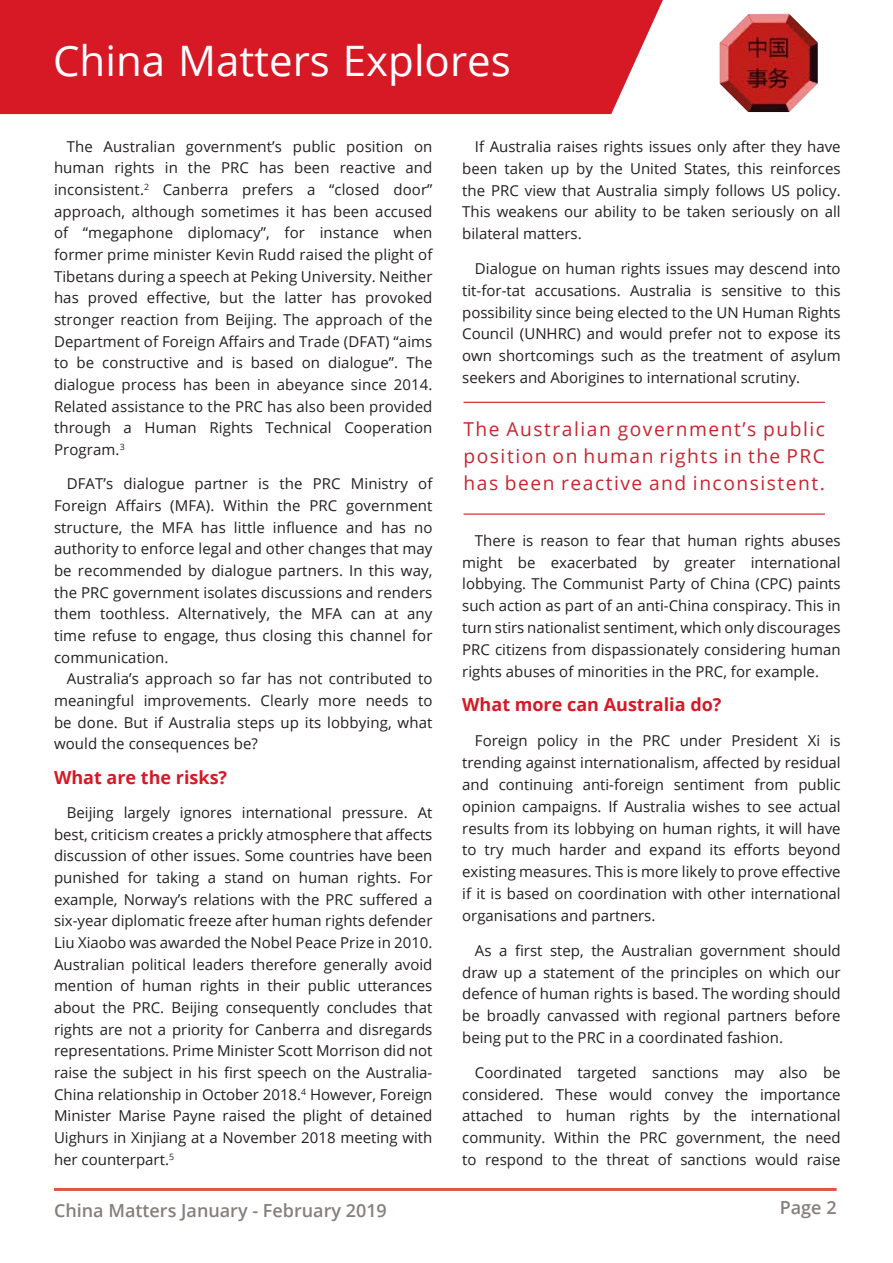
<style>
.page{position:relative;width:893px;height:1263px;background:#fff}
.page>*{position:absolute;margin:0;border:0;box-sizing:border-box;transform-origin:0 0}
.t1{font:42px "Open Sans";color:#fff}
.Breakout_Box{font:19.2px/27px "Open Sans";letter-spacing:.08em;color:#cb242e;text-align:justify}
.Blue_Gyum_Body_June{font:700 18px "Open Sans";color:#d71825}
.t2{font:600 18px "Open Sans";color:#867f7c}
.Blue_Gyum_Body_June-2{font:15px/21.6px "Open Sans";color:#231f20;text-align:justify}
</style>
<div class="page">
<hr style="left:54px;top:1188px;width:783px;height:3px;background:#df5642">
<div style="left:0;top:0;width:663px;height:114px;background:#d71825"></div>
<img style="left:720px;top:14px;width:98px;height:98px">
<hr style="left:463px;top:402px;width:362px;height:1px;background:#d71825">
<hr style="left:463px;top:513px;width:362px;height:2px;background:#d71825">
<p class="t1" style="left:53px;top:32px;width:459px">China Matters Explores</p>
<p class="Blue_Gyum_Body_June-2" style="left:54px;top:135px;width:380px;text-indent:13px">The Australian government’s public position on human rights in the PRC has been reactive and inconsistent.<sup>2</sup> Canberra prefers a “closed door” approach, although sometimes it has been accused of “megaphone diplomacy”, for instance when former prime minister Kevin Rudd raised the plight of Tibetans during a speech at Peking University. Neither has proved effective, but the latter has provoked stronger reaction from Beijing. The approach of the Department of Foreign Affairs and Trade (DFAT) “aims to be constructive and is based on dialogue”. The dialogue process has been in abeyance since 2014.<br>Related assistance to the PRC has also been provided through a Human Rights Technical Cooperation Program.<sup>3</sup></p>
<p class="Blue_Gyum_Body_June-2" style="left:54px;top:473px;width:380px;text-indent:13px">DFAT’s dialogue partner is the PRC Ministry of Foreign Affairs (MFA). Within the PRC government structure, the MFA has little influence and has no authority to enforce legal and other changes that may be recommended by dialogue partners. In this way, the PRC government isolates discussions and renders them toothless. Alternatively, the MFA can at any time refuse to engage, thus closing this channel for communication.</p>
<p class="Blue_Gyum_Body_June-2" style="left:54px;top:668px;width:380px;text-indent:13px">Australia’s approach so far has not contributed to meaningful improvements. Clearly more needs to be done. But if Australia steps up its lobbying, what would the consequences be?</p>
<p class="Blue_Gyum_Body_June" style="left:54px;top:764px;width:175px">What are the risks?</p>
<p class="Blue_Gyum_Body_June-2" style="left:54px;top:801px;width:380px;text-indent:13px">Beijing largely ignores international pressure. At best, criticism creates a prickly atmosphere that affects discussion of other issues. Some countries have been punished for taking a stand on human rights. For example, Norway’s relations with the PRC suffered a six-year diplomatic freeze after human rights defender Liu Xiaobo was awarded the Nobel Peace Prize in 2010.<br>Australian political leaders therefore generally avoid mention of human rights in their public utterances about the PRC. Beijing consequently concludes that rights are not a priority for Canberra and disregards representations. Prime Minister Scott Morrison did not raise the subject in his first speech on the Australia-China relationship in October 2018.<sup>4</sup> However, Foreign Minister Marise Payne raised the plight of detained Uighurs in Xinjiang at a November 2018 meeting with her counterpart.<sup>5</sup></p>
<p class="Blue_Gyum_Body_June-2" style="left:462px;top:135px;width:380px;text-indent:13px">If Australia raises rights issues only after they have been taken up by the United States, this reinforces the PRC view that Australia simply follows US policy.<br>This weakens our ability to be taken seriously on all bilateral matters.</p>
<p class="Blue_Gyum_Body_June-2" style="left:462px;top:257px;width:380px;text-indent:13px">Dialogue on human rights issues may descend into tit-for-tat accusations. Australia is sensitive to this possibility since being elected to the UN Human Rights Council (UNHRC) and would prefer not to expose its own shortcomings such as the treatment of asylum seekers and Aborigines to international scrutiny.</p>
<p class="Breakout_Box" style="left:463px;top:415px;width:363px">The Australian government’s public position on human rights in the PRC has been reactive and inconsistent.</p>
<p class="Blue_Gyum_Body_June-2" style="left:462px;top:529px;width:380px;text-indent:13px">There is reason to fear that human rights abuses might be exacerbated by greater international lobbying. The Communist Party of China (CPC) paints such action as part of an anti-China conspiracy. This in turn stirs nationalist sentiment, which only discourages PRC citizens from dispassionately considering human rights abuses of minorities in the PRC, for example.</p>
<p class="Blue_Gyum_Body_June" style="left:462px;top:692px;width:261px">What more can Australia do?</p>
<p class="Blue_Gyum_Body_June-2" style="left:462px;top:729px;width:380px;text-indent:13px">Foreign policy in the PRC under President Xi is trending against internationalism, affected by residual and continuing anti-foreign sentiment from public opinion campaigns. If Australia wishes to see actual results from its lobbying on human rights, it will have to try much harder and expand its efforts beyond existing measures. This is more likely to prove effective if it is based on coordination with other international organisations and partners.</p>
<p class="Blue_Gyum_Body_June-2" style="left:462px;top:939px;width:380px;text-indent:13px">As a first step, the Australian government should draw up a statement of the principles on which our defence of human rights is based. The wording should be broadly canvassed with regional partners before being put to the PRC in a coordinated fashion.</p>
<p class="Blue_Gyum_Body_June-2" style="left:462px;top:1061px;width:380px;text-indent:13px">Coordinated targeted sanctions may also be considered. These would convey the importance attached to human rights by the international community. Within the PRC government, the need to respond to the threat of sanctions would raise</p>
<p class="t2" style="left:54px;top:1198px;width:334px">China Matters January - February 2019</p>
<p class="t2" style="left:780px;top:1195px;width:58px">Page 2</p>
</div>
